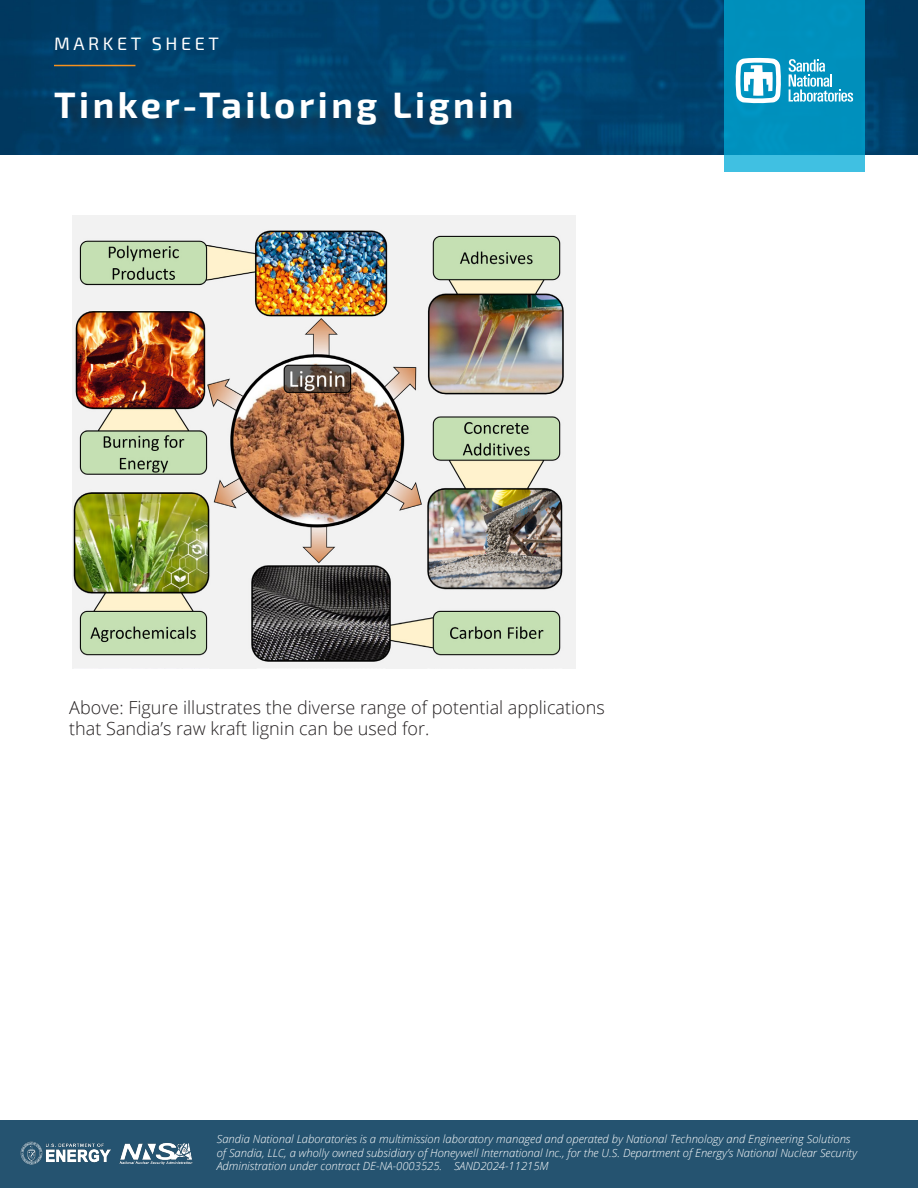
<style>
.page{position:relative;width:918px;height:1188px;background:#fff}
.page>*{position:absolute;margin:0;border:0;box-sizing:border-box;transform-origin:0 0}
.Body_Text{font:700 36px "Exo 2";letter-spacing:.1em;color:#fff}
.t1{font:300 18px/21px "Open Sans";color:#231f20}
.Body_Text-2{font:18px "Exo 2";letter-spacing:.2em;color:#fff}
.t2{font:italic 300 11.25px/13.5px "Open Sans";color:#fff}
</style>
<div class="page">
<img style="left:73px;top:216px;width:502px;height:452px">
<img style="left:0;top:0;width:918px;height:155px">
<div style="left:0;top:1121px;width:918px;height:67px;background:#255370"></div>
<img style="left:20px;top:1142px;width:91px;height:23px">
<img style="left:119px;top:1143px;width:74px;height:22px">
<svg style="left:724px;top:0;width:141px;height:172px;background:#0796c1"></svg>
<svg style="left:736px;top:58px;width:45px;height:45px"></svg>
<svg style="left:789px;top:59px;width:64px;height:43px;background:#4ab0d0"></svg>
<hr style="left:54px;top:65px;width:81px;height:1px;background:#f6911e">
<div style="left:58px;top:95px;width:472px;height:49px;background:#231f20;opacity:.41"></div>
<p class="Body_Text-2" style="left:54px;top:33px;width:167px">MARKET SHEET</p>
<p class="Body_Text" style="left:54px;top:84px;width:461px">Tinker-Tailoring Lignin</p>
<p class="t1" style="left:69px;top:696px;width:537px">Above: Figure illustrates the diverse range of potential applications that Sandia’s raw kraft lignin can be used for.</p>
<p class="t2" style="left:217px;top:1132px;width:642px">Sandia National Laboratories is a multimission laboratory managed and operated by National Technology and Engineering Solutions of Sandia, LLC, a wholly owned subsidiary of Honeywell International Inc., for the U.S. Department of Energy’s National Nuclear Security<br>Administration under contract DE-NA-0003525. SAND2024-11215M</p>
</div>
